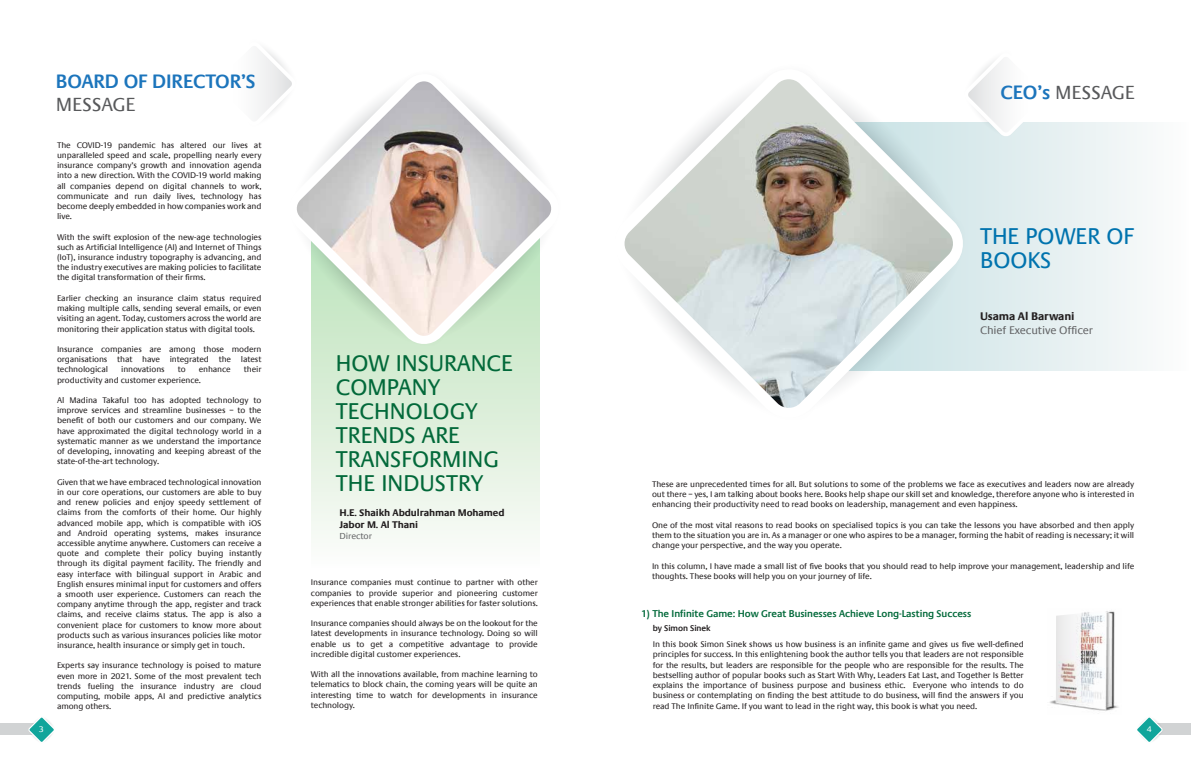
<style>
.page{position:relative;width:1191px;height:766px;background:#fff}
.page>*{position:absolute;margin:0;border:0;box-sizing:border-box;transform-origin:0 0}
.t1{font:23px/24px "Praxis Com";color:#02693a}
.t2{font:23px/23.6px "Praxis Com";color:#0073ae}
.t3{font:19.6px "Praxis LT";letter-spacing:-.01em;color:#58595b}
.t4{font:600 19.6px "Praxis Com";letter-spacing:-.01em;color:#1c75bc}
.t5{font:11.4px "Praxis LT";letter-spacing:-.01em;color:#636466}
.t6{font:700 11.4px "Praxis LT";letter-spacing:-.01em;color:#231f20}
.t7{font:600 10px "Praxis Com";letter-spacing:-.01em;color:#02693a}
.t8{font:700 10px/12.8px "Praxis LT";letter-spacing:-.01em;color:#231f20}
.t9{font:9px "Praxis LT";letter-spacing:-.01em;color:#636466}
.t10{font:8.5px/10.2px "Praxis LT";letter-spacing:-.01em;color:#231f20;text-align:justify}
.t11{font:600 8.5px "Praxis Com";letter-spacing:-.01em;color:#231f20}
.t12{font:8.5px "Praxis LT";color:#fff}
.s1{font-family:"Praxis Com";font-weight:600;color:#1c75bc}
</style>
<div class="page">
<img style="left:1049px;top:611px;width:70px;height:100px">
<svg style="left:1055px;top:611px;width:51px;height:97px"></svg>
<div style="left:1148px;top:723px;width:43px;height:11px;background:#d1d3d4"></div>
<svg style="left:1137px;top:717px;width:26px;height:25px"></svg>
<div style="left:0;top:723px;width:43px;height:11px;background:#d1d3d4"></div>
<svg style="left:27px;top:717px;width:27px;height:25px"></svg>
<svg style="left:966px;top:122px;width:176px;height:248px"></svg>
<svg style="left:966px;top:59px;width:82px;height:78px"></svg>
<svg style="left:954px;top:122px;width:12px;height:249px;background:#daeaec"></svg>
<img style="left:624px;top:79px;width:330px;height:329px">
<svg style="left:311px;top:346px;width:229px;height:189px;background:#e2f1df"></svg>
<svg style="left:258px;top:49px;width:294px;height:297px"></svg>
<h2 class="t4" style="left:56px;top:70px;width:201px">BOARD OF DIRECTOR’S</h2>
<h2 class="t3" style="left:56px;top:94px;width:81px">MESSAGE</h2>
<p class="t10" style="left:57px;top:140px;width:206px">The COVID-19 pandemic has altered our lives at unparalleled speed and scale, propelling nearly every insurance company’s growth and innovation agenda into a new direction. With the COVID-19 world making all companies depend on digital channels to work, communicate and run daily lives, technology has become deeply embedded in how companies work and live.</p>
<p class="t10" style="left:57px;top:232px;width:206px">With the swift explosion of the new-age technologies such as Artificial Intelligence (AI) and Internet of Things (IoT), insurance industry topography is advancing, and the industry executives are making policies to facilitate the digital transformation of their firms.</p>
<p class="t10" style="left:57px;top:293px;width:206px">Earlier checking an insurance claim status required making multiple calls, sending several emails, or even visiting an agent. Today, customers across the world are monitoring their application status with digital tools.</p>
<p class="t10" style="left:57px;top:344px;width:206px">Insurance companies are among those modern organisations that have integrated the latest technological</p>
<p class="t10" style="left:121px;top:364px;width:45px">innovations</p>
<p class="t10" style="left:178px;top:364px;width:9px">to</p>
<p class="t10" style="left:199px;top:364px;width:34px">enhance</p>
<p class="t10" style="left:244px;top:364px;width:19px">their</p>
<p class="t10" style="left:57px;top:375px;width:145px">productivity and customer experience.</p>
<p class="t10" style="left:57px;top:395px;width:206px">Al Madina Takaful too has adopted technology to improve services and streamline businesses – to the benefit of both our customers and our company. We have approximated the digital technology world in a systematic manner as we understand the importance of developing, innovating and keeping abreast of the state-of-the-art technology.</p>
<p class="t10" style="left:57px;top:477px;width:206px">Given that we have embraced technological innovation in our core operations, our customers are able to buy and renew policies and enjoy speedy settlement of claims from the comforts of their home. Our highly advanced mobile app, which is compatible with iOS and Android operating systems, makes insurance accessible anytime anywhere. Customers can receive a quote and complete their policy buying instantly through its digital payment facility. The friendly and easy interface with bilingual support in Arabic and English ensures minimal input for customers and offers a smooth user experience. Customers can reach the company anytime through the app, register and track claims, and receive claims status. The app is also a convenient place for customers to know more about products such as various insurances policies like motor insurance, health insurance or simply get in touch.</p>
<p class="t10" style="left:57px;top:660px;width:206px">Experts say insurance technology is poised to mature even more in 2021. Some of the most prevalent tech trends fueling the insurance industry are cloud computing, mobile apps, AI and predictive analytics among others.</p>
<h1 class="t1" style="left:336px;top:351px;width:178px">HOW INSURANCE<br>COMPANY<br>TECHNOLOGY<br>TRENDS ARE<br>TRANSFORMING<br>THE INDUSTRY</h1>
<p class="t8" style="left:339px;top:506px;width:166px">H.E. Shaikh Abdulrahman Mohamed<br>Jabor M. Al Thani</p>
<p class="t9" style="left:339px;top:531px;width:34px">Director</p>
<p class="t10" style="left:311px;top:577px;width:228px">Insurance companies must continue to partner with other companies to provide superior and pioneering customer experiences that enable stronger abilities for faster solutions.</p>
<p class="t10" style="left:311px;top:618px;width:228px">Insurance companies should always be on the lookout for the latest developments in insurance technology. Doing so will enable us to get a competitive advantage to provide incredible digital customer experiences.</p>
<p class="t10" style="left:311px;top:669px;width:228px">With all the innovations available, from machine learning to telematics to block chain, the coming years will be quite an interesting time to watch for developments in insurance technology.</p>
<h2 class="t3" style="left:1000px;top:82px;width:136px"><span class="s1">CEO’s</span> MESSAGE</h2>
<h1 class="t2" style="left:980px;top:224px;width:156px">THE POWER OF<br>BOOKS</h1>
<h3 class="t6" style="left:980px;top:310px;width:96px">Usama Al Barwani</h3>
<h3 class="t5" style="left:980px;top:323px;width:115px">Chief Executive Officer</h3>
<p class="t10" style="left:652px;top:479px;width:484px">These are unprecedented times for all. But solutions to some of the problems we face as executives and leaders now are already out there – yes, I am talking about books here. Books help shape our skill set and knowledge, therefore anyone who is interested in enhancing their productivity need to read books on leadership, management and even happiness.</p>
<p class="t10" style="left:652px;top:520px;width:484px">One of the most vital reasons to read books on specialised topics is you can take the lessons you have absorbed and then apply them to the situation you are in. As a manager or one who aspires to be a manager, forming the habit of reading is necessary; it will change your perspective, and the way you operate.</p>
<p class="t10" style="left:652px;top:560px;width:484px">In this column, I have made a small list of five books that you should read to help improve your management, leadership and life thoughts. These books will help you on your journey of life.</p>
<p class="t7" style="left:640px;top:607px;width:332px">1) The Infinite Game: How Great Businesses Achieve Long-Lasting Success</p>
<p class="t11" style="left:652px;top:623px;width:59px">by Simon Sinek</p>
<p class="t10" style="left:652px;top:639px;width:372px">In this book Simon Sinek shows us how business is an infinite game and gives us five well-defined principles for success. In this enlightening book the author tells you that leaders are not responsible for the results, but leaders are responsible for the people who are responsible for the results. The bestselling author of popular books such as Start With Why, Leaders Eat Last, and Together Is Better explains the importance of business purpose and business ethic. Everyone who intends to do business or contemplating on finding the best attitude to do business, will find the answers if you read The Infinite Game. If you want to lead in the right way, this book is what you need.</p>
<p class="t12" style="left:39px;top:724px;width:7px">3</p>
<p class="t12" style="left:1146px;top:724px;width:7px">4</p>
</div>
